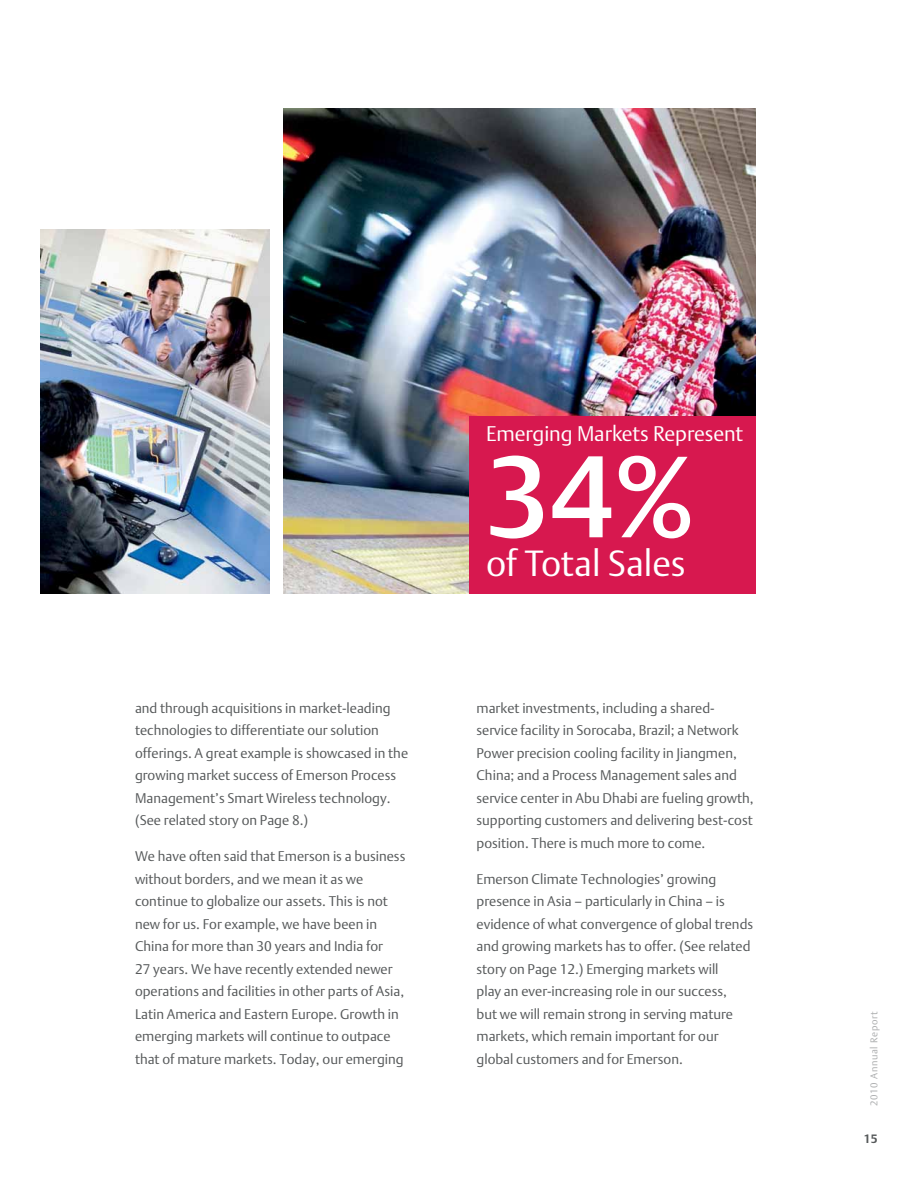
<style>
.page{position:relative;width:918px;height:1188px;background:#fff}
.page>*{position:absolute;margin:0;border:0;box-sizing:border-box;transform-origin:0 0}
.t1{font:500 114px "DTL Argo T";color:#fff}
.t2{font:300 36px "DTL Argo T";color:#fff}
.t3{font:300 21px "DTL Argo T";letter-spacing:-.005em;color:#fff}
.t4{font:300 13.8px/22.5px "DTL Argo T";color:#56595a}
.t5{font:700 12px "DTL Argo T";color:#56595a}
.t6{font:300 9.75px "DTL Argo T";letter-spacing:.07em;color:#aaacad}
</style>
<div class="page">
<img style="left:284px;top:108px;width:472px;height:486px">
<img style="left:40px;top:230px;width:230px;height:364px">
<div style="left:470px;top:417px;width:286px;height:177px;background:#d7184f"></div>
<p class="t4" style="left:135px;top:696px;width:275px">and through acquisitions in market-leading technologies to differentiate our solution offerings. A great example is showcased in the growing market success of Emerson Process Management’s Smart Wireless technology. (See related story on Page 8.)</p>
<p class="t4" style="left:135px;top:845px;width:272px">We have often said that Emerson is a business without borders, and we mean it as we continue to globalize our assets. This is not new for us. For example, we have been in China for more than 30 years and India for<br>27 years. We have recently extended newer operations and facilities in other parts of Asia, Latin America and Eastern Europe. Growth in emerging markets will continue to outpace that of mature markets. Today, our emerging</p>
<h3 class="t3" style="left:486px;top:421px;width:259px">Emerging Markets Represent</h3>
<h1 class="t1" style="left:486px;top:429px;width:210px">34%</h1>
<h2 class="t2" style="left:486px;top:542px;width:201px">of Total Sales</h2>
<p class="t4" style="left:477px;top:697px;width:279px">market investments, including a shared&shy;service facility in Sorocaba, Brazil; a Network Power precision cooling facility in Jiangmen, China; and a Process Management sales and service center in Abu Dhabi are fueling growth, supporting customers and delivering best-cost position. There is much more to come.</p>
<p class="t4" style="left:477px;top:868px;width:278px">Emerson Climate Technologies’ growing presence in Asia – particularly in China – is evidence of what convergence of global trends and growing markets has to offer. (See related story on Page 12.) Emerging markets will<br>play an ever-increasing role in our success,<br>but we will remain strong in serving mature markets, which remain important for our global customers and for Emerson.</p>
<p class="t6" style="left:868px;top:1106px;width:96px;rotate:-90deg">2010 Annual Report</p>
<p class="t5" style="left:864px;top:1132px;width:15px">15</p>
</div>
